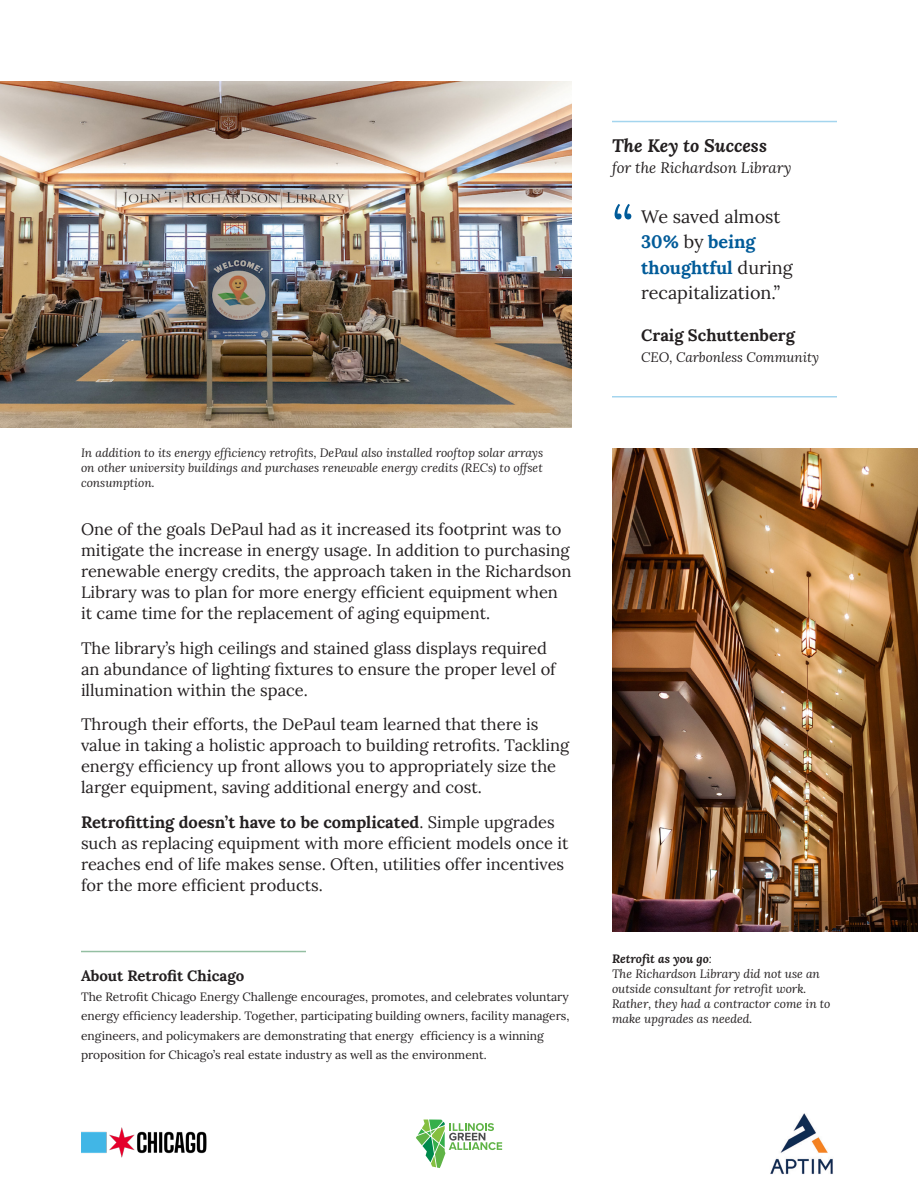
<style>
.page{position:relative;width:918px;height:1188px;background:#fff}
.page>*{position:absolute;margin:0;border:0;box-sizing:border-box;transform-origin:0 0}
.Paragraph_Style_1{font:55.65px "Lora";color:#005b99}
.Paragraph_Style_1-2{font:18px/25.5px "Lora";color:#231f20}
.Paragraph_Style_1-3{font:italic 700 18px "Lora";color:#231f20}
.Paragraph_Style_1-4{font:16.5px/21px "Lora";color:#231f20}
.Paragraph_Style_1-5{font:700 16.5px "Lora";color:#231f20}
.Paragraph_Style_1-6{font:italic 15px "Lora";color:#231f20}
.Paragraph_Style_1-7{font:700 15px "Lora";color:#231f20}
.Paragraph_Style_1-8{font:italic 13.5px "Lora";color:#231f20}
.Paragraph_Style_1-9{font:italic 12px/15px "Lora";color:#231f20}
.Paragraph_Style_1-10{font:12px/19.5px "Lora";color:#231f20}
.s1{font-weight:700}
.s2{font-weight:700;color:#005b99}
</style>
<div class="page">
<img style="left:81px;top:1128px;width:126px;height:30px">
<hr style="left:81px;top:951px;width:225px;height:1px;background:#94bfa2">
<hr style="left:612px;top:121px;width:225px;height:1px;background:#a4d5ee">
<hr style="left:612px;top:396px;width:225px;height:2px;background:#a4d5ee">
<svg style="left:416px;top:1120px;width:86px;height:48px"></svg>
<img style="left:0;top:81px;width:571px;height:346px">
<img style="left:612px;top:449px;width:306px;height:483px">
<img style="left:770px;top:1113px;width:63px;height:61px">
<p class="Paragraph_Style_1-9" style="left:81px;top:445px;width:464px;text-align:justify">In addition to its energy efficiency retrofits, DePaul also installed rooftop solar arrays on other university buildings and purchases renewable energy credits (RECs) to offset consumption.</p>
<p class="Paragraph_Style_1-4" style="left:81px;top:518px;width:492px">One of the goals DePaul had as it increased its footprint was to mitigate the increase in energy usage. In addition to purchasing renewable energy credits, the approach taken in the Richardson Library was to plan for more energy efficient equipment when it came time for the replacement of aging equipment.</p>
<p class="Paragraph_Style_1-4" style="left:81px;top:636px;width:476px">The library’s high ceilings and stained glass displays required an abundance of lighting fixtures to ensure the proper level of illumination within the space.</p>
<p class="Paragraph_Style_1-4" style="left:81px;top:713px;width:490px">Through their efforts, the DePaul team learned that there is value in taking a holistic approach to building retrofits. Tackling energy efficiency up front allows you to appropriately size the larger equipment, saving additional energy and cost.</p>
<p class="Paragraph_Style_1-4" style="left:81px;top:810px;width:489px"><span class="s1">Retrofitting doesn’t have to be complicated</span>. Simple upgrades such as replacing equipment with more efficient models once it reaches end of life makes sense. Often, utilities offer incentives for the more efficient products.</p>
<p class="Paragraph_Style_1-7" style="left:81px;top:963px;width:165px">About Retrofit Chicago</p>
<p class="Paragraph_Style_1-10" style="left:81px;top:986px;width:490px">The Retrofit Chicago Energy Challenge encourages, promotes, and celebrates voluntary energy efficiency leadership. Together, participating building owners, facility managers, engineers, and policymakers are demonstrating that energy efficiency is a winning proposition for Chicago’s real estate industry as well as the environment.</p>
<p class="Paragraph_Style_1-3" style="left:612px;top:133px;width:157px">The Key to Success</p>
<p class="Paragraph_Style_1-6" style="left:612px;top:158px;width:181px">for the Richardson Library</p>
<p class="Paragraph_Style_1-2" style="left:641px;top:202px;width:153px">We saved almost<br><span class="s2">30%</span> by <span class="s2">being thoughtful</span> during recapitalization.”</p>
<p class="Paragraph_Style_1-5" style="left:641px;top:321px;width:155px">Craig Schuttenberg</p>
<p class="Paragraph_Style_1-8" style="left:641px;top:348px;width:179px">CEO, Carbonless Community</p>
<p class="Paragraph_Style_1" style="left:612px;top:184px;width:24px">“</p>
<p class="Paragraph_Style_1-9" style="left:612px;top:951px;width:220px"><span class="s1">Retrofit as you go</span>:<br>The Richardson Library did not use an outside consultant for retrofit work.<br>Rather, they had a contractor come in to make upgrades as needed.</p>
</div>
